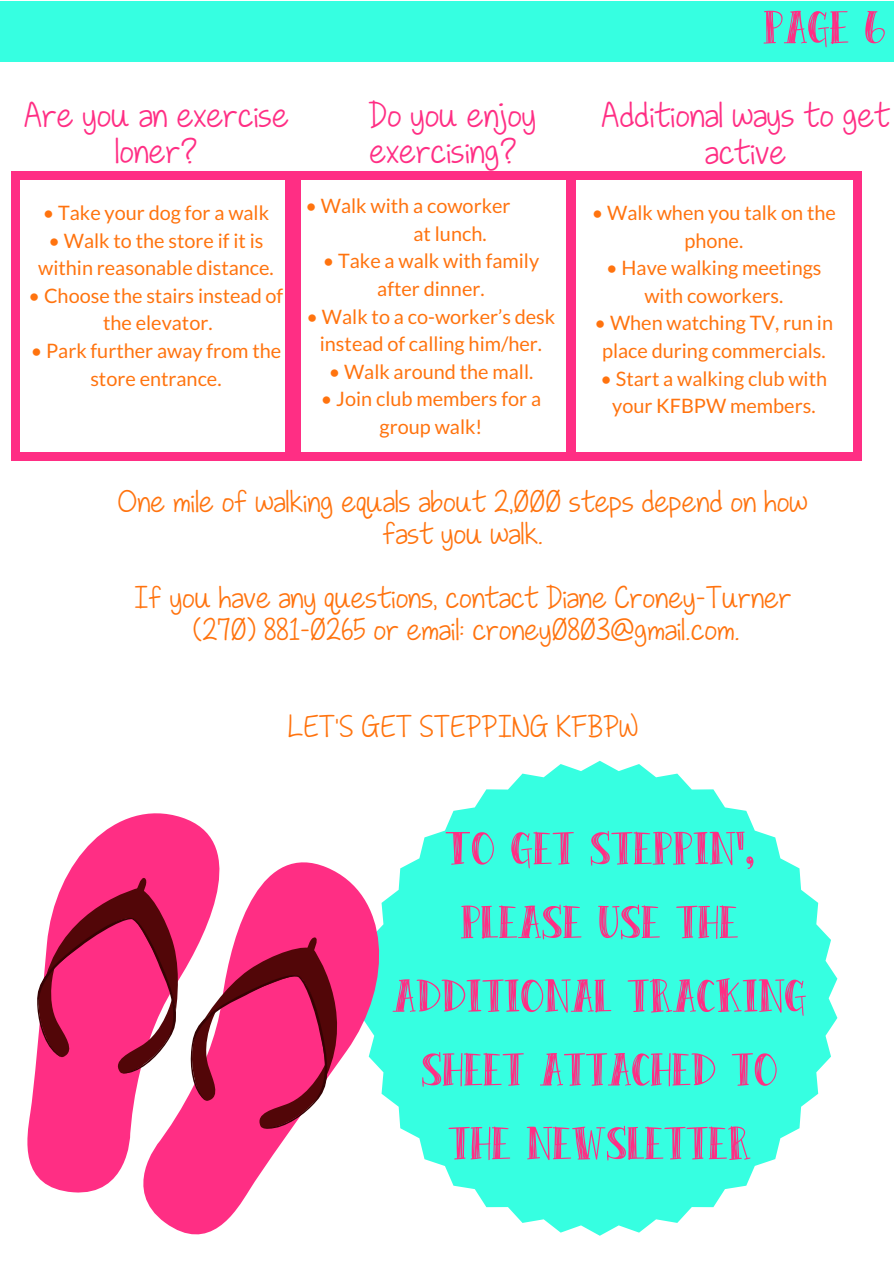
<style>
.page{position:relative;width:894px;height:1264px;background:#fff}
.page>*{position:absolute;margin:0;border:0;box-sizing:border-box;transform-origin:0 0}
.t1{font:52.95px/73.7px "Peas&Carrots";color:#ff2e84;text-align:center}
.t2{font:26.47px/36.6px "KG Love Somebody";color:#ff2e84;text-align:center}
.t3{font:23.17px/32.1px "KG Love Somebody";color:#ff730e;text-align:center}
.t4{font:19.88px/27.6px "Lato";color:#ff730e;text-align:center}
</style>
<div class="page">
<div style="left:0;top:1px;width:893px;height:60px;background:#36ffe1"></div>
<div style="left:11px;top:180px;width:9px;height:273px;background:#ff2e84"></div>
<div style="left:11px;top:452px;width:9px;height:9px;background:#ff2e84"></div>
<div style="left:292px;top:180px;width:8px;height:273px;background:#ff2e84"></div>
<div style="left:19px;top:452px;width:273px;height:9px;background:#ff2e84"></div>
<div style="left:11px;top:171px;width:9px;height:9px;background:#ff2e84"></div>
<div style="left:19px;top:171px;width:273px;height:9px;background:#ff2e84"></div>
<div style="left:285px;top:180px;width:9px;height:273px;background:#ff2e84"></div>
<div style="left:285px;top:452px;width:9px;height:9px;background:#ff2e84"></div>
<div style="left:293px;top:452px;width:273px;height:9px;background:#ff2e84"></div>
<div style="left:285px;top:171px;width:9px;height:9px;background:#ff2e84"></div>
<div style="left:293px;top:171px;width:273px;height:9px;background:#ff2e84"></div>
<div style="left:853px;top:452px;width:8px;height:9px;background:#ff2e84"></div>
<div style="left:566px;top:180px;width:9px;height:273px;background:#ff2e84"></div>
<div style="left:566px;top:452px;width:9px;height:9px;background:#ff2e84"></div>
<div style="left:853px;top:180px;width:8px;height:273px;background:#ff2e84"></div>
<div style="left:575px;top:452px;width:278px;height:9px;background:#ff2e84"></div>
<div style="left:853px;top:171px;width:8px;height:9px;background:#ff2e84"></div>
<div style="left:566px;top:171px;width:9px;height:9px;background:#ff2e84"></div>
<div style="left:575px;top:171px;width:278px;height:9px;background:#ff2e84"></div>
<svg style="left:424px;top:760px;width:413px;height:475px;fill:#36ffe1"></svg>
<svg style="left:28px;top:813px;width:179px;height:380px"></svg>
<svg style="left:110px;top:833px;width:314px;height:402px"></svg>
<svg style="left:27px;top:864px;width:344px;height:292px"></svg>
<h1 class="t1" style="left:763px;top:-7px;width:124px">PAGE 6</h1>
<h2 class="t2" style="left:23px;top:96px;width:267px">Are you an exercise loner?</h2>
<p class="t4" style="left:43px;top:198px;width:228px">• Take your dog for a walk</p>
<p class="t4" style="left:38px;top:226px;width:237px">• Walk to the store if it is within reasonable distance.</p>
<p class="t4" style="left:29px;top:281px;width:256px">• Choose the stairs instead of the elevator.</p>
<p class="t4" style="left:31px;top:336px;width:252px">• Park further away from the store entrance.</p>
<h2 class="t2" style="left:368px;top:96px;width:169px;text-align:left">Do you enjoy exercising?</h2>
<h2 class="t2" style="left:600px;top:96px;width:290px">Additional ways to get active</h2>
<p class="t4" style="left:413px;top:192px;width:98px;text-align:left;text-indent:-108px">• Walk with a coworker at lunch.</p>
<p class="t4" style="left:323px;top:247px;width:218px">• Take a walk with family after dinner.</p>
<p class="t4" style="left:306px;top:302px;width:250px">• Walk to a co-worker’s desk instead of calling him/her.</p>
<p class="t4" style="left:328px;top:357px;width:206px">• Walk around the mall.</p>
<p class="t4" style="left:321px;top:385px;width:222px">• Join club members for a group walk!</p>
<p class="t4" style="left:591px;top:198px;width:246px">• Walk when you talk on the phone.</p>
<p class="t4" style="left:606px;top:254px;width:217px">• Have walking meetings with coworkers.</p>
<p class="t4" style="left:594px;top:309px;width:240px">• When watching TV, run in place during commercials.</p>
<p class="t4" style="left:600px;top:364px;width:228px">• Start a walking club with your KFBPW members.</p>
<p class="t3" style="left:118px;top:485px;width:691px">One mile of walking equals about 2,000 steps depend on how fast you walk.</p>
<p class="t3" style="left:134px;top:581px;width:659px">If you have any questions, contact Diane Croney-Turner (270) 881-0265 or email: croney0803@gmail.com.</p>
<p class="t3" style="left:287px;top:709px;width:352px">LET’S GET STEPPING KFBPW</p>
<h1 class="t1" style="left:392px;top:814px;width:415px">TO GET STEPPIN',<br>PLEASE USE THE<br>ADDITIONAL TRACKING<br>SHEET ATTACHED TO<br>THE NEWSLETTER</h1>
</div>
